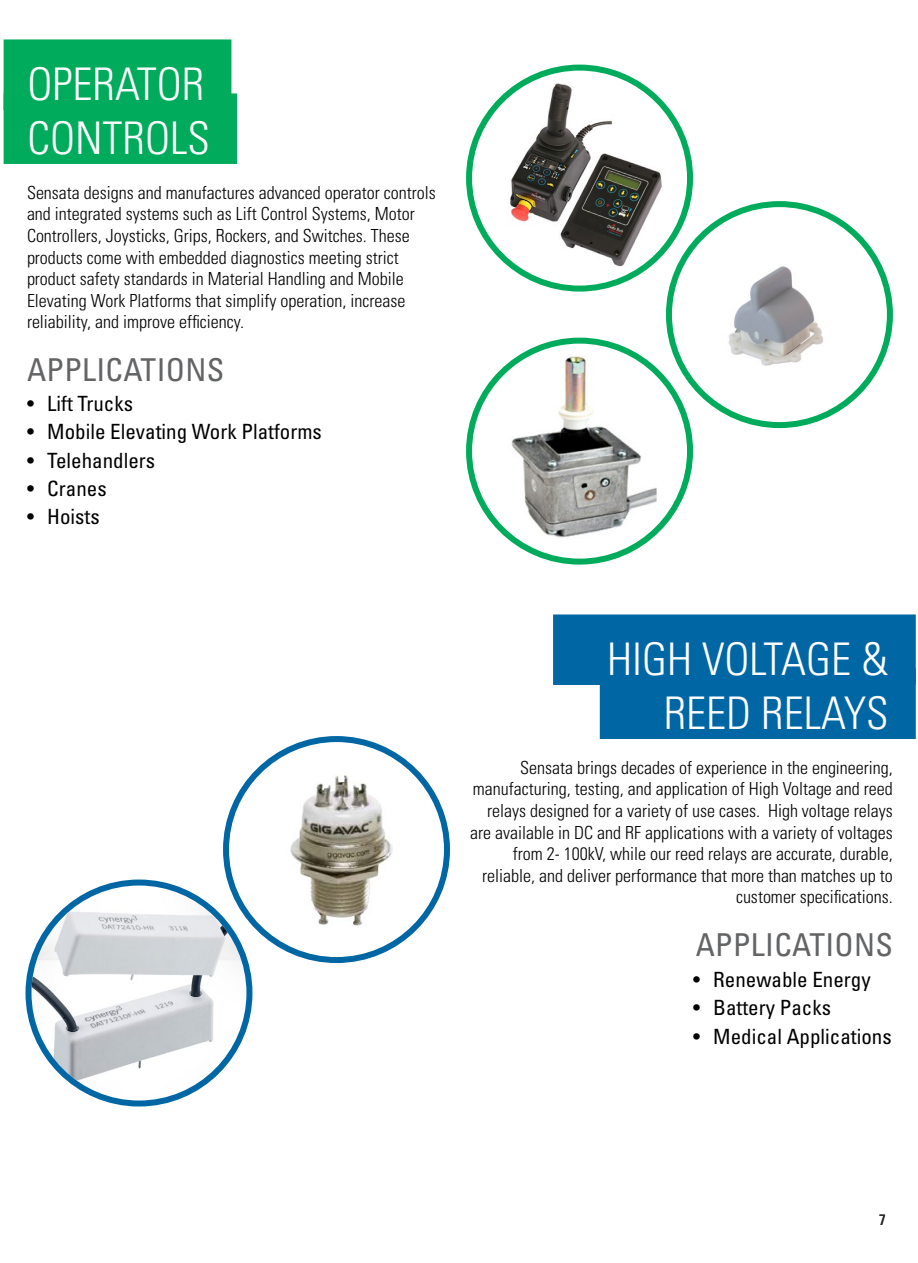
<style>
.page{position:relative;width:918px;height:1263px;background:#fff}
.page>*{position:absolute;margin:0;border:0;box-sizing:border-box;transform-origin:0 0}
.t1{font:300 condensed 45px/54px "Univers";color:#fff}
.t2{font:condensed 31.5px "Univers LT Std";letter-spacing:.01em;color:#636466}
.t3{font:condensed 21px "Univers LT Std";color:#000}
.t4{font:300 condensed 18px/21.6px "Univers";color:#000}
.t5{font:condensed 15px "Univers LT Std";color:#292829}
</style>
<div class="page">
<img style="left:472px;top:71px;width:215px;height:215px;border-radius:107px">
<div style="left:466px;top:65px;width:227px;height:227px;border:6px solid #00ac5b;border-radius:50%"></div>
<img style="left:672px;top:212px;width:215px;height:205px">
<div style="left:666px;top:201px;width:227px;height:227px;border:6px solid #00ac5b;border-radius:50%"></div>
<img style="left:290px;top:775px;width:103px;height:151px">
<div style="left:223px;top:736px;width:227px;height:227px;border:6px solid #0066a4;border-radius:50%"></div>
<img style="left:503px;top:344px;width:154px;height:215px">
<div style="left:466px;top:338px;width:227px;height:227px;border:6px solid #00ac5b;border-radius:50%"></div>
<img style="left:32px;top:889px;width:214px;height:208px">
<div style="left:26px;top:879px;width:226px;height:227px;border:6px solid #0066a4;border-radius:50%"></div>
<div style="left:4px;top:39px;width:227px;height:71px;background:#00ac5b"></div>
<div style="left:4px;top:93px;width:233px;height:71px;background:#00ac5b"></div>
<div style="left:553px;top:614px;width:363px;height:71px;background:#0066a4"></div>
<div style="left:600px;top:668px;width:316px;height:71px;background:#0066a4"></div>
<h1 class="t1" style="left:28px;top:57px;width:184px">OPERATOR<br>CONTROLS</h1>
<p class="t4" style="left:27px;top:182px;width:410px">Sensata designs and manufactures advanced operator controls and integrated systems such as Lift Control Systems, Motor Controllers, Joysticks, Grips, Rockers, and Switches. These products come with embedded diagnostics meeting strict product safety standards in Material Handling and Mobile Elevating Work Platforms that simplify operation, increase reliability, and improve efficiency.</p>
<h2 class="t2" style="left:27px;top:350px;width:199px">APPLICATIONS</h2>
<p class="t3" style="left:27px;top:390px;width:108px">• Lift Trucks</p>
<p class="t3" style="left:27px;top:419px;width:296px">• Mobile Elevating Work Platforms</p>
<p class="t3" style="left:27px;top:447px;width:130px">• Telehandlers</p>
<p class="t3" style="left:27px;top:475px;width:81px">• Cranes</p>
<p class="t3" style="left:27px;top:503px;width:74px">• Hoists</p>
<h1 class="t1" style="left:607px;top:632px;width:283px;text-align:right">HIGH VOLTAGE &amp;<br>REED RELAYS</h1>
<p class="t4" style="left:470px;top:757px;width:424px;text-align:right">Sensata brings decades of experience in the engineering, manufacturing, testing, and application of High Voltage and reed relays designed for a variety of use cases. High voltage relays are available in DC and RF applications with a variety of voltages from 2- 100kV, while our reed relays are accurate, durable, reliable, and deliver performance that more than matches up to customer specifications.</p>
<h2 class="t2" style="left:696px;top:925px;width:199px">APPLICATIONS</h2>
<p class="t3" style="left:693px;top:966px;width:179px">• Renewable Energy</p>
<p class="t3" style="left:693px;top:995px;width:140px">• Battery Packs</p>
<p class="t3" style="left:693px;top:1023px;width:200px">• Medical Applications</p>
<p class="t5" style="left:879px;top:1210px;width:8px">7</p>
</div>
